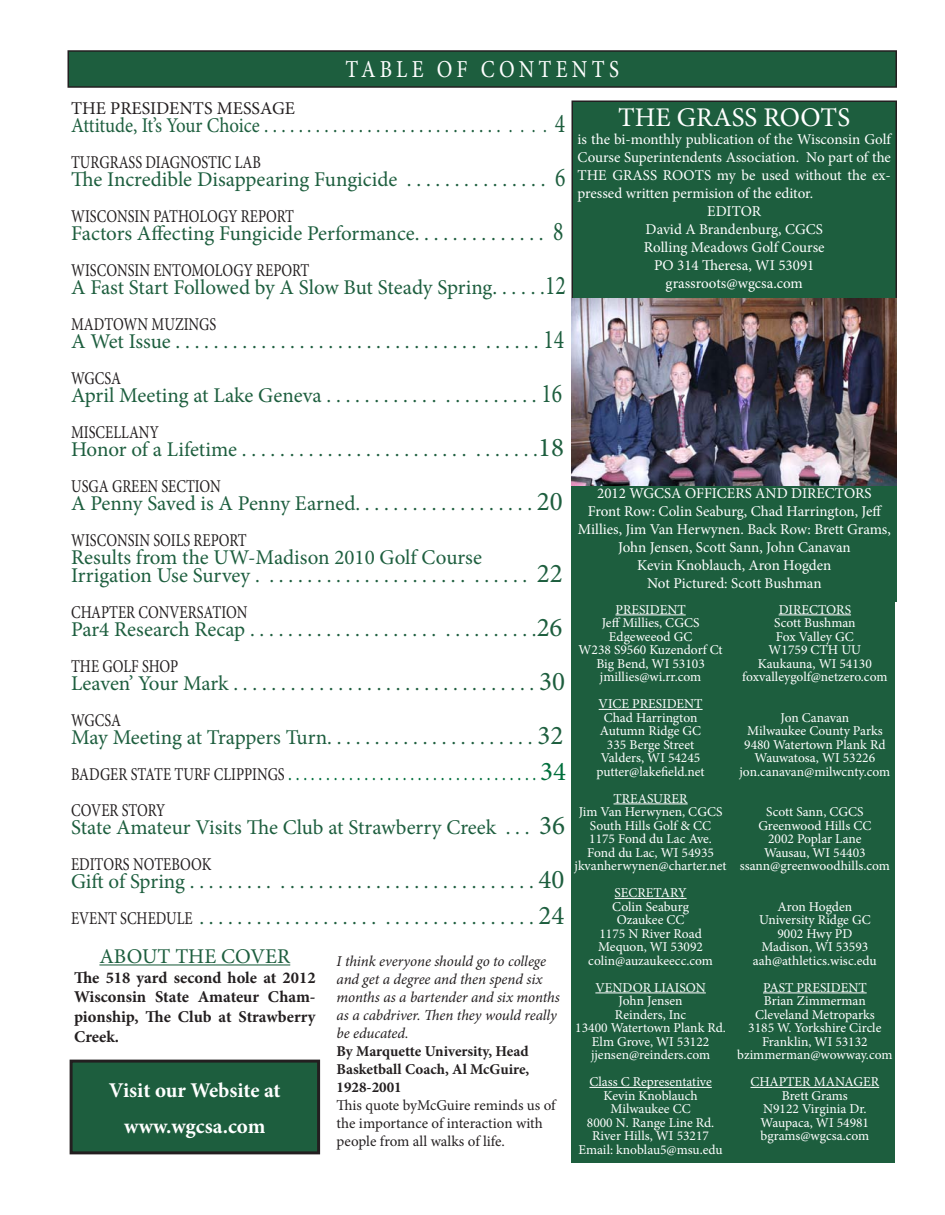
<style>
.page{position:relative;width:945px;height:1215px;background:#fff}
.page>*{position:absolute;margin:0;border:0;box-sizing:border-box;transform-origin:0 0}
.t1{font:27px "Minion Pro";color:#fff}
.t2{font:24.3px "Minion Pro";letter-spacing:.2em;color:#fff;scale:.86 1}
.t3{font:21px/36px "Minion Pro";color:#1d5e3e}
.t4{font:21px "Minion Pro";color:#1d5e3e;scale:.9 1}
.t5{font:700 21px/36px "Minion Pro";letter-spacing:-.005em;color:#fff;text-align:center}
.t6{font:18px "Minion Pro";color:#231f20;scale:.8 1}
.t7{font:18px "Minion Pro";color:#231f20}
.t8{font:700 16.5px/19.8px "Minion Pro";letter-spacing:-.005em;color:#231f20;text-align:justify}
.t9{font:15px/18px "Minion Pro";color:#fff;text-align:center}
.t10{font:italic 15px/18px "Minion Pro";letter-spacing:-.005em;color:#231f20}
.t11{font:15px/18px "Minion Pro";color:#231f20}
.t12{font:700 15px/18px "Minion Pro";color:#231f20;text-align:justify}
.t13{font:13.5px/13.5px "Minion Pro";color:#fff;text-align:center}
.s1{font-size:27px}
.s2{font-size:18px;color:#231f20}
.s3{color:#006f3c}
.s4{font-size:27px;color:#006f3c}
</style>
<div class="page">
<div style="left:68px;top:51px;width:828px;height:36px;background:#1d5e3e"></div>
<div style="left:68px;top:50px;width:829px;height:38px;border:2px solid #231f20"></div>
<div style="left:572px;top:101px;width:324px;height:198px;background:#1d5e3e"></div>
<div style="left:572px;top:100px;width:325px;height:200px;border:2px solid #231f20"></div>
<div style="left:71px;top:1061px;width:248px;height:92px;background:#1d5e3e"></div>
<div style="left:70px;top:1060px;width:250px;height:94px;border:3px solid #231f20"></div>
<hr style="left:99px;top:964px;width:191px;height:1px;background:#1d5e3e">
<div style="left:571px;top:602px;width:324px;height:560px;background:#1d5e3e"></div>
<hr style="left:615px;top:615px;width:71px;height:1px;background:#fff">
<hr style="left:599px;top:709px;width:104px;height:1px;background:#fff">
<hr style="left:614px;top:804px;width:74px;height:1px;background:#fff">
<hr style="left:615px;top:898px;width:72px;height:1px;background:#fff">
<hr style="left:595px;top:993px;width:111px;height:1px;background:#fff">
<hr style="left:589px;top:1087px;width:123px;height:1px;background:#fff">
<hr style="left:779px;top:615px;width:72px;height:1px;background:#fff">
<hr style="left:763px;top:993px;width:104px;height:1px;background:#fff">
<hr style="left:751px;top:1087px;width:128px;height:1px;background:#fff">
<div style="left:572px;top:483px;width:325px;height:119px;background:#1d5e3e"></div>
<img style="left:572px;top:298px;width:325px;height:188px">
<h2 class="t2" style="left:345px;top:53px;width:320px">TABLE OF CONTENTS</h2>
<h3 class="t7" style="left:71px;top:96px;width:226px">THE PRESIDENTS MESSAGE</h3>
<h3 class="t4" style="left:71px;top:111px;width:550px">Attitude, It’s Your Choice . . . . . . . . . . . . . . . . . . . . . . . . . . . . . . . . <span class="s1">4</span></h3>
<h3 class="t6" style="left:71px;top:150px;width:239px">TURGRASS DIAGNOSTIC LAB</h3>
<h3 class="t3" style="left:71px;top:161px;width:496px">The Incredible Disappearing Fungicide . . . . . . . . . . . . . . . <span class="s1">6</span></h3>
<h3 class="t6" style="left:71px;top:204px;width:280px">WISCONSIN PATHOLOGY REPORT</h3>
<h3 class="t3" style="left:71px;top:215px;width:494px">Factors Affecting Fungicide Performance. . . . . . . . . . . . . . <span class="s1">8</span></h3>
<h3 class="t6" style="left:71px;top:258px;width:299px">WISCONSIN ENTOMOLOGY REPORT</h3>
<h3 class="t3" style="left:71px;top:269px;width:496px">A Fast Start Followed by A Slow But Steady Spring. . . . . .<span class="s1">12</span></h3>
<h3 class="t6" style="left:71px;top:312px;width:183px">MADTOWN MUZINGS</h3>
<h3 class="t3" style="left:71px;top:323px;width:495px">A Wet Issue . . . . . . . . . . . . . . . . . . . . . . . . . . . . . . . . . . . . . . <span class="s1">14</span></h3>
<h3 class="t6" style="left:71px;top:366px;width:64px">WGCSA</h3>
<h3 class="t3" style="left:71px;top:377px;width:493px">April Meeting at Lake Geneva . . . . . . . . . . . . . . . . . . . . . . <span class="s1">16</span></h3>
<h3 class="t6" style="left:71px;top:420px;width:111px">MISCELLANY</h3>
<h3 class="t3" style="left:71px;top:431px;width:494px">Honor of a Lifetime . . . . . . . . . . . . . . . . . . . . . . . . . . . . . . .<span class="s1">18</span></h3>
<h3 class="t6" style="left:71px;top:474px;width:189px">USGA GREEN SECTION</h3>
<h3 class="t3" style="left:71px;top:485px;width:493px">A Penny Saved is A Penny Earned. . . . . . . . . . . . . . . . . . . <span class="s1">20</span></h3>
<h3 class="t6" style="left:71px;top:528px;width:221px">WISCONSIN SOILS REPORT</h3>
<h3 class="t3" style="left:71px;top:548px;width:493px;line-height:18px">Results from the UW-Madison 2010 Golf Course<br>Irrigation Use Survey . . . . . . . . . . . . . . . . . . . . . . . . . . . . <span class="s1">22</span></h3>
<h3 class="t6" style="left:71px;top:600px;width:222px">CHAPTER CONVERSATION</h3>
<h3 class="t3" style="left:71px;top:611px;width:493px">Par4 Research Recap . . . . . . . . . . . . . . . . . . . . . . . . . . . . . .<span class="s1">26</span></h3>
<h3 class="t6" style="left:71px;top:654px;width:135px">THE GOLF SHOP</h3>
<h3 class="t3" style="left:71px;top:665px;width:495px">Leaven’ Your Mark . . . . . . . . . . . . . . . . . . . . . . . . . . . . . . . . <span class="s1">30</span></h3>
<h3 class="t6" style="left:71px;top:708px;width:64px">WGCSA</h3>
<h3 class="t3" style="left:71px;top:719px;width:497px">May Meeting at Trappers Turn. . . . . . . . . . . . . . . . . . . . . . <span class="s1">32<br></span><span class="s2">BADGER STATE TURF CLIPPINGS</span> <span class="s3">. . . . . . . . . . . . . . . . . . . . . . . . . . . . . . . . .</span> <span class="s4">34</span></h3>
<h3 class="t6" style="left:71px;top:798px;width:119px">COVER STORY</h3>
<h3 class="t3" style="left:71px;top:809px;width:495px">State Amateur Visits The Club at Strawberry Creek . . . <span class="s1">36</span></h3>
<h3 class="t6" style="left:71px;top:852px;width:177px">EDITORS NOTEBOOK</h3>
<h3 class="t3" style="left:71px;top:863px;width:495px">Gift of Spring . . . . . . . . . . . . . . . . . . . . . . . . . . . . . . . . . . . . <span class="s1">40<br></span><span class="s2">EVENT SCHEDULE</span> . . . . . . . . . . . . . . . . . . . . . . . . . . . . . . . . . . . <span class="s1">24</span></h3>
<h3 class="t3" style="left:99px;top:938px;width:192px">ABOUT THE COVER</h3>
<p class="t8" style="left:74px;top:967px;width:243px">The 518 yard second hole at 2012<br>Wisconsin State Amateur Cham&shy;pionship, The Club at Strawberry Creek.</p>
<h3 class="t5" style="left:109px;top:1072px;width:173px">Visit our Website at www.wgcsa.com</h3>
<p class="t10" style="left:337px;top:953px;width:225px">I think everyone should go to college and get a degree and then spend six months as a bartender and six months as a cabdriver. Then they would really be educated.</p>
<p class="t12" style="left:337px;top:1042px;width:194px">By Marquette University, Head Basketball Coach, Al McGuire, 1928-2001</p>
<p class="t11" style="left:337px;top:1097px;width:221px">This quote byMcGuire reminds us of the importance of interaction with people from all walks of life.</p>
<h1 class="t1" style="left:618px;top:99px;width:234px">THE GRASS ROOTS</h1>
<p class="t9" style="left:578px;top:130px;width:315px">is the bi-monthly publication of the Wisconsin Golf</p>
<p class="t9" style="left:578px;top:148px;width:315px">Course Superintendents Association. No part of the</p>
<p class="t9" style="left:578px;top:166px;width:315px">THE GRASS ROOTS my be used without the ex-</p>
<p class="t9" style="left:578px;top:184px;width:237px">pressed written permision of the editor.</p>
<p class="t9" style="left:707px;top:202px;width:56px">EDITOR</p>
<p class="t9" style="left:646px;top:220px;width:179px">David A Brandenburg, CGCS</p>
<p class="t9" style="left:644px;top:238px;width:182px">Rolling Meadows Golf Course</p>
<p class="t9" style="left:654px;top:256px;width:162px">PO 314 Theresa, WI 53091</p>
<p class="t9" style="left:666px;top:274px;width:139px">grassroots@wgcsa.com</p>
<p class="t9" style="left:578px;top:485px;width:314px">2012 WGCSA OFFICERS AND DIRECTORS<br>Front Row: Colin Seaburg, Chad Harrington, Jeff Millies, Jim Van Herwynen. Back Row: Brett Grams, John Jensen, Scott Sann, John Canavan<br>Kevin Knoblauch, Aron Hogden<br>Not Pictured: Scott Bushman</p>
<p class="t13" style="left:578px;top:603px;width:146px">PRESIDENT<br>Jeff Millies, CGCS<br>Edgeweeod GC<br>W238 S9560 Kuzendorf Ct<br>Big Bend, WI 53103 jmillies@wi.rr.com</p>
<p class="t13" style="left:596px;top:697px;width:110px">VICE PRESIDENT<br>Chad Harrington<br>Autumn Ridge GC<br>335 Berge Street<br>Valders, WI 54245 putter@lakefield.net</p>
<p class="t13" style="left:575px;top:792px;width:154px">TREASURER<br>Jim Van Herwynen, CGCS<br>South Hills Golf &amp; CC<br>1175 Fond du Lac Ave.<br>Fond du Lac, WI 54935 jkvanherwynen@charter.net</p>
<p class="t13" style="left:588px;top:886px;width:126px">SECRETARY<br>Colin Seaburg<br>Ozaukee CC<br>1175 N River Road<br>Mequon, WI 53092 colin@auzaukeecc.com</p>
<p class="t13" style="left:575px;top:981px;width:152px">VENDOR LIAISON<br>John Jensen<br>Reinders, Inc<br>13400 Watertown Plank Rd.<br>Elm Grove, WI 53122 jjensen@reinders.com</p>
<p class="t13" style="left:578px;top:1075px;width:146px">Class C Representative<br>Kevin Knoblauch<br>Milwaukee CC<br>8000 N. Range Line Rd.<br>River Hills, WI 53217<br>Email: knoblau5@msu.edu</p>
<p class="t13" style="left:742px;top:603px;width:147px">DIRECTORS<br>Scott Bushman<br>Fox Valley GC<br>W1759 CTH UU<br>Kaukauna, WI 54130 foxvalleygolf@netzero.com</p>
<p class="t13" style="left:739px;top:711px;width:152px">Jon Canavan<br>Milwaukee County Parks<br>9480 Watertown Plank Rd<br>Wauwatosa, WI 53226 jon.canavan@milwcnty.com</p>
<p class="t13" style="left:740px;top:805px;width:152px">Scott Sann, CGCS<br>Greenwood Hills CC<br>2002 Poplar Lane<br>Wausau, WI 54403 ssann@greenwoodhills.com</p>
<p class="t13" style="left:753px;top:900px;width:125px">Aron Hogden<br>University Ridge GC<br>9002 Hwy PD<br>Madison, WI 53593 aah@athletics.wisc.edu</p>
<p class="t13" style="left:737px;top:981px;width:157px">PAST PRESIDENT<br>Brian Zimmerman<br>Cleveland Metroparks<br>3185 W. Yorkshire Circle<br>Franklin, WI 53132 bzimmerman@wowway.com</p>
<p class="t13" style="left:751px;top:1075px;width:130px">CHAPTER MANAGER<br>Brett Grams<br>N9122 Virginia Dr.<br>Waupaca, WI 54981 bgrams@wgcsa.com</p>
</div>
